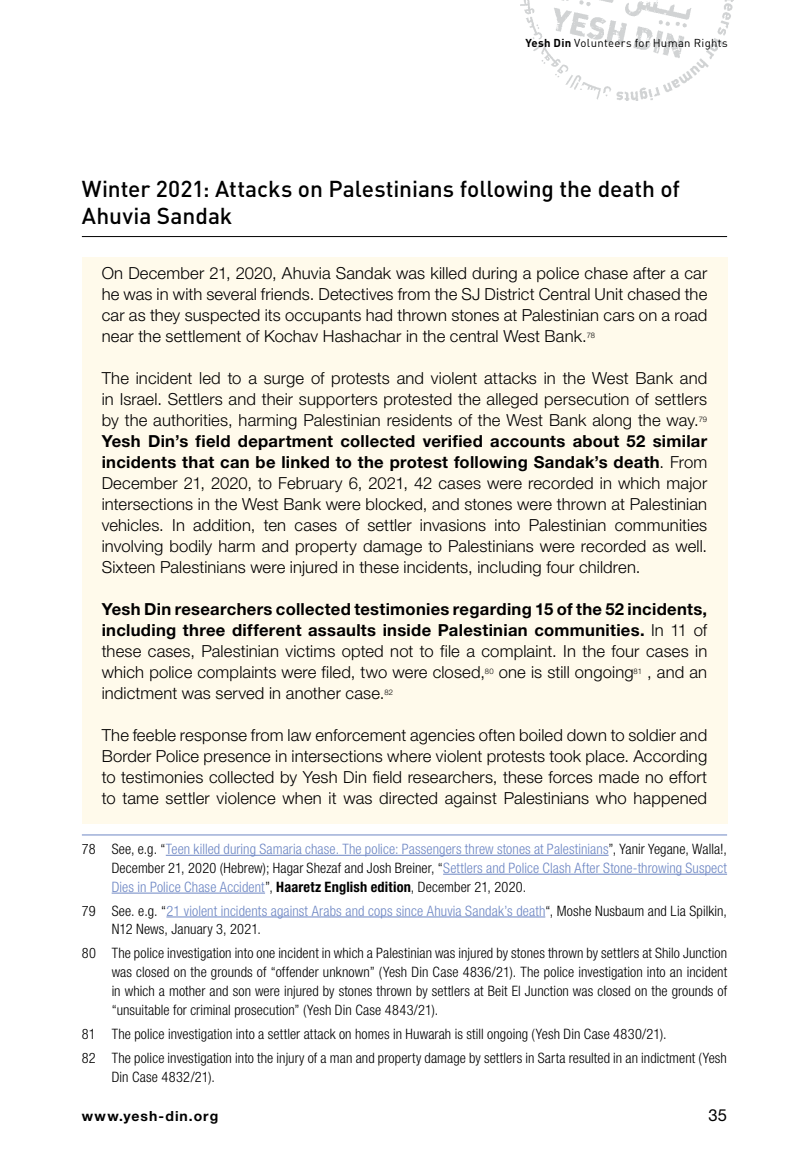
<style>
.page{position:relative;width:809px;height:1166px;background:#fff}
.page>*{position:absolute;margin:0;border:0;box-sizing:border-box;transform-origin:0 0}
.t1{font:500 22.75px/26.2px "DIN";letter-spacing:-.005em;color:#000}
.t2{font:300 16.62px/21px "Helvetica Neue LT Std";letter-spacing:.01em;color:#000;text-align:justify}
.t3{font:16.62px "Helvetica Neue LT Std";color:#000}
.t4{font:300 condensed 14.35px/18.9px "Helvetica Neue LT Std";letter-spacing:.01em;color:#000}
.t5{font:300 condensed 14.35px/18.9px "Helvetica Neue LT Std";letter-spacing:.01em;color:#6e87c4;text-align:justify}
.t6{font:700 14px "Helvetica Neue LT Std";letter-spacing:.075em;color:#000}
.t7{font:11.38px "DIN";letter-spacing:.03em;color:#000}
.s1{font-weight:700}
.s2{color:#000}
.s3{font-weight:700;color:#000}
.s4{color:#6e87c4}
</style>
<div class="page">
<hr style="left:82px;top:236px;width:645px;height:1px;background:#000">
<div style="left:82px;top:257px;width:645px;height:105px;background:#fffaeb"></div>
<div style="left:82px;top:362px;width:645px;height:231px;background:#fffaeb"></div>
<div style="left:82px;top:593px;width:645px;height:126px;background:#fffaeb"></div>
<div style="left:82px;top:719px;width:645px;height:105px;background:#fffaeb"></div>
<hr style="left:82px;top:834px;width:645px;height:1px;background:#6e87c4">
<hr style="left:166px;top:855px;width:442px;height:1px;background:#6e87c4">
<hr style="left:443px;top:874px;width:284px;height:1px;background:#6e87c4">
<hr style="left:112px;top:893px;width:153px;height:1px;background:#6e87c4">
<hr style="left:166px;top:916px;width:379px;height:1px;background:#6e87c4">
<img style="left:520px;top:0;width:213px;height:100px">
<p class="t7" style="left:525px;top:36px;width:204px"><span class="s1">Yesh Din</span> Volunteers for Human Rights</p>
<h1 class="t1" style="left:82px;top:175px;width:599px">Winter 2021: Attacks on Palestinians following the death of<br>Ahuvia Sandak</h1>
<p class="t2" style="left:102px;top:262px;width:607px">On December 21, 2020, Ahuvia Sandak was killed during a police chase after a car he was in with several friends. Detectives from the SJ District Central Unit chased the car as they suspected its occupants had thrown stones at Palestinian cars on a road near the settlement of Kochav Hashachar in the central West Bank.<sup>78</sup></p>
<p class="t2" style="left:102px;top:367px;width:607px">The incident led to a surge of protests and violent attacks in the West Bank and in Israel. Settlers and their supporters protested the alleged persecution of settlers by the authorities, harming Palestinian residents of the West Bank along the way.<sup>79<br></sup><span class="s1">Yesh Din’s field department collected verified accounts about 52 similar incidents that can be linked to the protest following Sandak’s death</span>. From December 21, 2020, to February 6, 2021, 42 cases were recorded in which major intersections in the West Bank were blocked, and stones were thrown at Palestinian vehicles. In addition, ten cases of settler invasions into Palestinian communities involving bodily harm and property damage to Palestinians were recorded as well.<br>Sixteen Palestinians were injured in these incidents, including four children.</p>
<p class="t2" style="left:102px;top:598px;width:607px"><span class="s1">Yesh Din researchers collected testimonies regarding 15 of the 52 incidents, including three different assaults inside Palestinian communities.</span> In 11 of these cases, Palestinian victims opted not to file a complaint. In the four cases in which police complaints were filed, two were closed,<sup>80</sup> one is still ongoing<sup>81</sup> , and an indictment was served in another case.<sup>82</sup></p>
<p class="t2" style="left:102px;top:724px;width:607px">The feeble response from law enforcement agencies often boiled down to soldier and Border Police presence in intersections where violent protests took place. According to testimonies collected by Yesh Din field researchers, these forces made no effort to tame settler violence when it was directed against Palestinians who happened</p>
<p class="t5" style="left:112px;top:839px;width:617px;text-indent:-30px"><span class="s2">78 See, e.g. “</span>Teen killed during Samaria chase. The police: Passengers threw stones at Palestinians<span class="s2">”, Yanir Yegane, Walla!, December 21, 2020 (Hebrew); Hagar Shezaf and Josh Breiner, “</span>Settlers and Police Clash After Stone-throwing Suspect Dies in Police Chase Accident<span class="s2">”,</span> <span class="s3">Haaretz English edition</span><span class="s2">, December 21, 2020.</span></p>
<p class="t4" style="left:112px;top:901px;width:617px;text-indent:-30px">79 See. e.g. “<span class="s4">21 violent incidents against Arabs and cops since Ahuvia Sandak’s death</span>“, Moshe Nusbaum and Lia Spilkin,<br>N12 News, January 3, 2021.</p>
<p class="t4" style="left:112px;top:943px;width:617px;text-align:justify;text-indent:-30px">80 The police investigation into one incident in which a Palestinian was injured by stones thrown by settlers at Shilo Junction was closed on the grounds of “offender unknown” (Yesh Din Case 4836/21). The police investigation into an incident in which a mother and son were injured by stones thrown by settlers at Beit El Junction was closed on the grounds of “unsuitable for criminal prosecution” (Yesh Din Case 4843/21).</p>
<p class="t4" style="left:82px;top:1022px;width:646px;line-height:23.8px">81 The police investigation into a settler attack on homes in Huwarah is still ongoing (Yesh Din Case 4830/21).<br>82 The police investigation into the injury of a man and property damage by settlers in Sarta resulted in an indictment (Yesh</p>
<p class="t4" style="left:112px;top:1067px;width:105px">Din Case 4832/21).</p>
<p class="t3" style="left:708px;top:1105px;width:20px">35</p>
<p class="t6" style="left:82px;top:1107px;width:138px">www.yesh-din.org</p>
</div>
